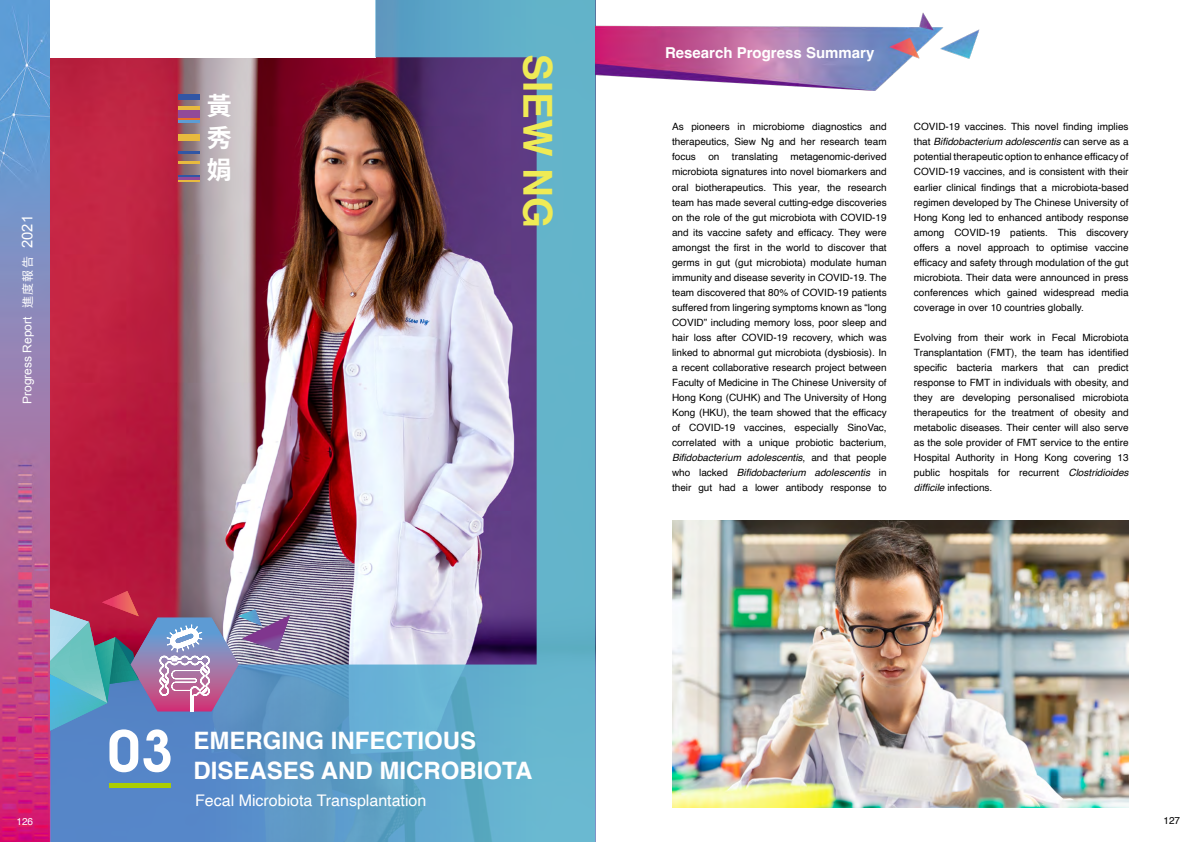
<style>
.page{position:relative;width:1191px;height:842px;background:#fff}
.page>*{position:absolute;margin:0;border:0;box-sizing:border-box;transform-origin:0 0}
.t1{font:600 58px "Avant Garde IT Cby BT";color:#fff}
.t2{font:700 40px "Helvetica";color:#efeb55}
.t3{font:700 25px/32px "Noto Sans CJ Ktc";color:#fff;text-align:justify}
.t4{font:700 24px/30px "Helvetica";color:#fff}
.t5{font:16px "Helvetica";color:#fff}
.t6{font:700 15px "Helvetica";color:#fff}
.t7{font:14.8px "Arial";color:#fff}
.t8{font:12px "Arial";color:#fff}
.t9{font:12px "Noto Sans CJ Ktc";color:#fff}
.t10{font:10px/15px "Helvetica";color:#000;text-align:justify}
.t11{font:10px "Helvetica";color:#fff}
.s1{font-style:italic}
</style>
<div class="page">
<img style="left:51px;top:0;width:544px;height:842px">
<hr style="left:178px;top:117px;width:22px;height:3px;background:#e8702c">
<hr style="left:178px;top:107px;width:22px;height:4px;background:#e8ba3e">
<div style="left:178px;top:110px;width:22px;height:7px;background:#924a99"></div>
<hr style="left:178px;top:120px;width:22px;height:3px;background:#5c9dd5">
<svg style="left:178px;top:180px;width:22px;height:1px"></svg>
<hr style="left:178px;top:175px;width:22px;height:2px;background:#3156a5">
<hr style="left:178px;top:177px;width:22px;height:3px;background:#924a99">
<hr style="left:178px;top:151px;width:22px;height:3px;background:#3156a5">
<div style="left:178px;top:94px;width:22px;height:6px;background:#3156a5"></div>
<hr style="left:178px;top:161px;width:22px;height:3px;background:#e8ba3e">
<div style="left:178px;top:134px;width:22px;height:7px;background:#e8ba3e"></div>
<hr style="left:109px;top:783px;width:61px;height:4px;background:#abcd03">
<svg style="left:50px;top:591px;width:240px;height:140px;background:#8483a7"></svg>
<img style="left:0;top:0;width:50px;height:842px">
<img style="left:595px;top:7px;width:385px;height:89px">
<img style="left:672px;top:520px;width:456px;height:288px">
<h3 class="t7" style="left:18px;top:248px;width:34px;rotate:-90deg">2021</h3>
<p class="t9" style="left:21px;top:308px;width:53px;rotate:-90deg">進度報告</p>
<p class="t8" style="left:20px;top:404px;width:89px;rotate:-90deg">Progress Report</p>
<h3 class="t3" style="left:207px;top:90px;width:26px">黃秀娟</h3>
<h2 class="t2" style="left:562px;top:54px;width:175px;rotate:90deg">SIEW NG</h2>
<h1 class="t1" style="left:107px;top:716px;width:68px">03</h1>
<h3 class="t4" style="left:193px;top:728px;width:340px">EMERGING INFECTIOUS<br>DISEASES AND MICROBIOTA</h3>
<h3 class="t5" style="left:195px;top:787px;width:233px">Fecal Microbiota Transplantation</h3>
<h3 class="t6" style="left:665px;top:44px;width:211px">Research Progress Summary</h3>
<p class="t10" style="left:672px;top:120px;width:216px">As pioneers in microbiome diagnostics and therapeutics, Siew Ng and her research team focus on translating metagenomic-derived microbiota signatures into novel biomarkers and oral biotherapeutics. This year, the research team has made several cutting-edge discoveries on the role of the gut microbiota with COVID-19 and its vaccine safety and efficacy. They were amongst the first in the world to discover that germs in gut (gut microbiota) modulate human immunity and disease severity in COVID-19. The team discovered that 80% of COVID-19 patients suffered from lingering symptoms known as “long COVID” including memory loss, poor sleep and hair loss after COVID-19 recovery, which was linked to abnormal gut microbiota (dysbiosis). In a recent collaborative research project between Faculty of Medicine in The Chinese University of Hong Kong (CUHK) and The University of Hong Kong (HKU), the team showed that the efficacy of COVID-19 vaccines, especially SinoVac, correlated with a unique probiotic bacterium, <span class="s1">Bifidobacterium adolescentis</span>, and that people who lacked <span class="s1">Bifidobacterium adolescentis</span> in their gut had a lower antibody response to</p>
<p class="t10" style="left:914px;top:120px;width:216px">COVID-19 vaccines. This novel finding implies that <span class="s1">Bifidobacterium adolescentis</span> can serve as a potential therapeutic option to enhance efficacy of COVID-19 vaccines, and is consistent with their earlier clinical findings that a microbiota-based regimen developed by The Chinese University of Hong Kong led to enhanced antibody response among COVID-19 patients. This discovery offers a novel approach to optimise vaccine efficacy and safety through modulation of the gut microbiota. Their data were announced in press conferences which gained widespread media coverage in over 10 countries globally.</p>
<p class="t10" style="left:914px;top:330px;width:216px">Evolving from their work in Fecal Microbiota Transplantation (FMT), the team has identified specific bacteria markers that can predict response to FMT in individuals with obesity, and they are developing personalised microbiota therapeutics for the treatment of obesity and metabolic diseases. Their center will also serve as the sole provider of FMT service to the entire Hospital Authority in Hong Kong covering 13 public hospitals for recurrent <span class="s1">Clostridioides difficile</span> infections.</p>
<p class="t11" style="left:16px;top:814px;width:18px">126</p>
<p class="t10" style="left:1163px;top:814px;width:18px">127</p>
</div>
